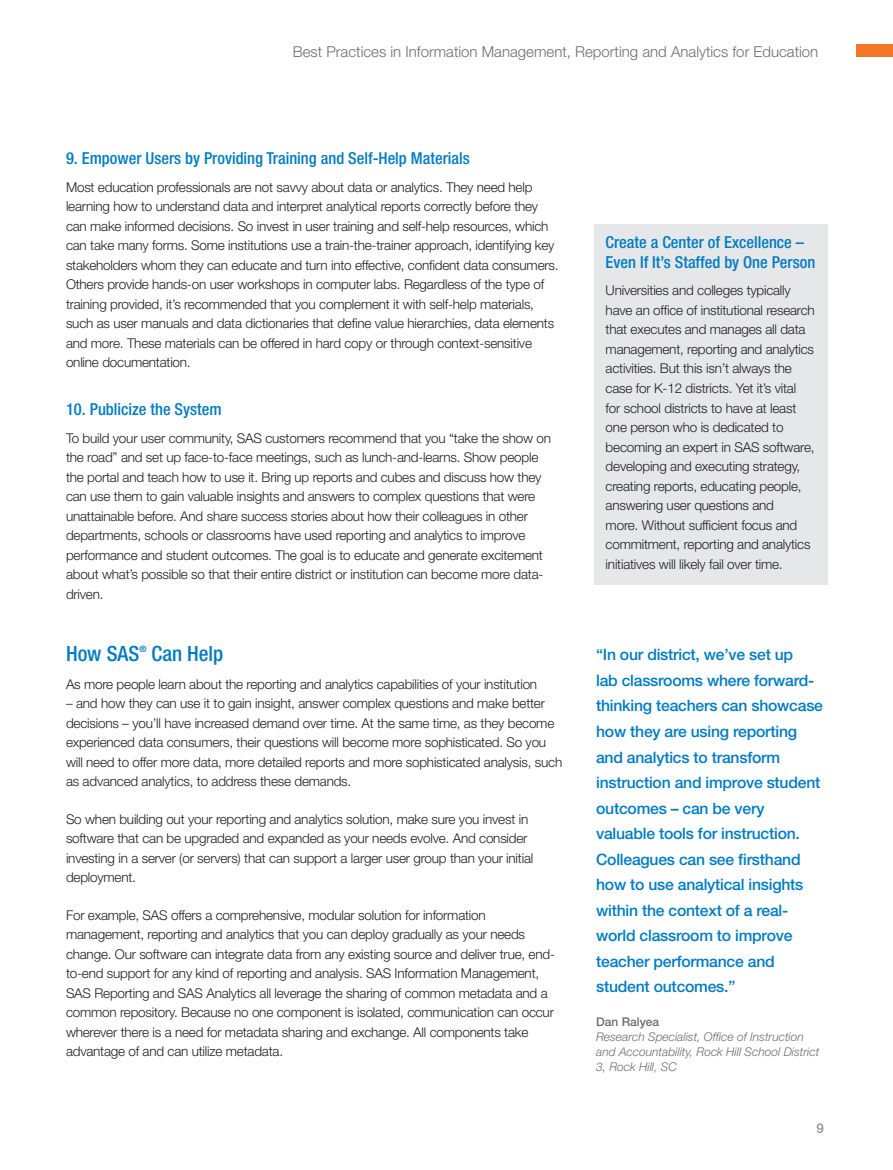
<style>
.page{position:relative;width:893px;height:1170px;background:#fff}
.page>*{position:absolute;margin:0;border:0;box-sizing:border-box;transform-origin:0 0}
.Head_1{font:500 condensed 21px "Helvetica Neue LT Std";color:#007cc2}
.Head_2{font:500 condensed 16.5px/19.5px "Helvetica Neue LT Std";color:#007cc2}
.Callout_Quote_with_A{font:500 15.75px/25.5px "Helvetica Neue LT Std";letter-spacing:-.015em;color:#007cc2}
.t1{font:300 15px "Helvetica Neue LT Std";color:#6c6d70}
.Body{font:300 13.5px/19.5px "Helvetica Neue LT Std";letter-spacing:-.015em;color:#231f20}
.Sidebar_Body{font:300 13.5px/19.5px "Helvetica Neue LT Std";letter-spacing:-.015em;color:#231f20}
.t2{font:500 13.5px "Helvetica Neue LT Std";color:#939598}
.Callout_Quote_Author{font:italic 300 12px/15px "Helvetica Neue LT Std";color:#6c6d70}
.Callout_Quote_Author-2{font:500 12px "Helvetica Neue LT Std";color:#6c6d70}
.Head_1-2{font:700 8.7px "Helvetica Neue LT Std";color:#007cc2}
</style>
<div class="page">
<div style="left:856px;top:45px;width:37px;height:12px;background:#f47525"></div>
<div style="left:594px;top:224px;width:233px;height:361px;background:#e6e7e9"></div>
<p class="t1" style="left:293px;top:43px;width:527px">Best Practices in Information Management, Reporting and Analytics for Education</p>
<p class="Head_2" style="left:66px;top:148px;width:405px">9. Empower Users by Providing Training and Self-Help Materials</p>
<p class="Body" style="left:66px;top:177px;width:494px">Most education professionals are not savvy about data or analytics. They need help learning how to understand data and interpret analytical reports correctly before they can make informed decisions. So invest in user training and self-help resources, which can take many forms. Some institutions use a train-the-trainer approach, identifying key stakeholders whom they can educate and turn into effective, confident data consumers.<br>Others provide hands-on user workshops in computer labs. Regardless of the type of training provided, it’s recommended that you complement it with self-help materials, such as user manuals and data dictionaries that define value hierarchies, data elements and more. These materials can be offered in hard copy or through context-sensitive online documentation.</p>
<p class="Head_2" style="left:66px;top:399px;width:157px">10. Publicize the System</p>
<p class="Body" style="left:66px;top:427px;width:487px">To build your user community, SAS customers recommend that you “take the show on the road” and set up face-to-face meetings, such as lunch-and-learns. Show people the portal and teach how to use it. Bring up reports and cubes and discuss how they can use them to gain valuable insights and answers to complex questions that were unattainable before. And share success stories about how their colleagues in other departments, schools or classrooms have used reporting and analytics to improve performance and student outcomes. The goal is to educate and generate excitement about what’s possible so that their entire district or institution can become more data&shy;driven.</p>
<p class="Head_1" style="left:66px;top:641px;width:75px">How SAS</p>
<p class="Head_1-2" style="left:139px;top:643px;width:8px">®</p>
<p class="Head_1" style="left:151px;top:641px;width:73px">Can Help</p>
<p class="Body" style="left:66px;top:673px;width:473px">As more people learn about the reporting and analytics capabilities of your institution</p>
<p class="Body" style="left:66px;top:693px;width:498px">– and how they can use it to gain insight, answer complex questions and make better decisions – you’ll have increased demand over time. At the same time, as they become experienced data consumers, their questions will become more sophisticated. So you will need to offer more data, more detailed reports and more sophisticated analysis, such as advanced analytics, to address these demands.</p>
<p class="Body" style="left:66px;top:808px;width:469px">So when building out your reporting and analytics solution, make sure you invest in software that can be upgraded and expanded as your needs evolve. And consider investing in a server (or servers) that can support a larger user group than your initial deployment.</p>
<p class="Body" style="left:66px;top:904px;width:491px">For example, SAS offers a comprehensive, modular solution for information management, reporting and analytics that you can deploy gradually as your needs change. Our software can integrate data from any existing source and deliver true, end&shy;to-end support for any kind of reporting and analysis. SAS Information Management, SAS Reporting and SAS Analytics all leverage the sharing of common metadata and a common repository. Because no one component is isolated, communication can occur wherever there is a need for metadata sharing and exchange. All components take advantage of and can utilize metadata.</p>
<p class="Head_2" style="left:606px;top:232px;width:211px">Create a Center of Excellence –<br>Even If It’s Staffed by One Person</p>
<p class="Sidebar_Body" style="left:606px;top:280px;width:211px">Universities and colleges typically have an office of institutional research that executes and manages all data management, reporting and analytics activities. But this isn’t always the case for K-12 districts. Yet it’s vital<br>for school districts to have at least one person who is dedicated to becoming an expert in SAS software, developing and executing strategy, creating reports, educating people, answering user questions and<br>more. Without sufficient focus and commitment, reporting and analytics initiatives will likely fail over time.</p>
<p class="Callout_Quote_with_A" style="left:596px;top:642px;width:228px">“In our district, we’ve set up<br>lab classrooms where forward&shy;thinking teachers can showcase how they are using reporting and analytics to transform instruction and improve student outcomes – can be very valuable tools for instruction.<br>Colleagues can see firsthand how to use analytical insights within the context of a real&shy;world classroom to improve teacher performance and student outcomes.”</p>
<p class="Callout_Quote_Author-2" style="left:596px;top:1014px;width:65px">Dan Ralyea</p>
<p class="Callout_Quote_Author" style="left:596px;top:1028px;width:225px">Research Specialist, Office of Instruction and Accountability, Rock Hill School District<br>3, Rock Hill, SC</p>
<p class="t2" style="left:816px;top:1120px;width:9px">9</p>
</div>
